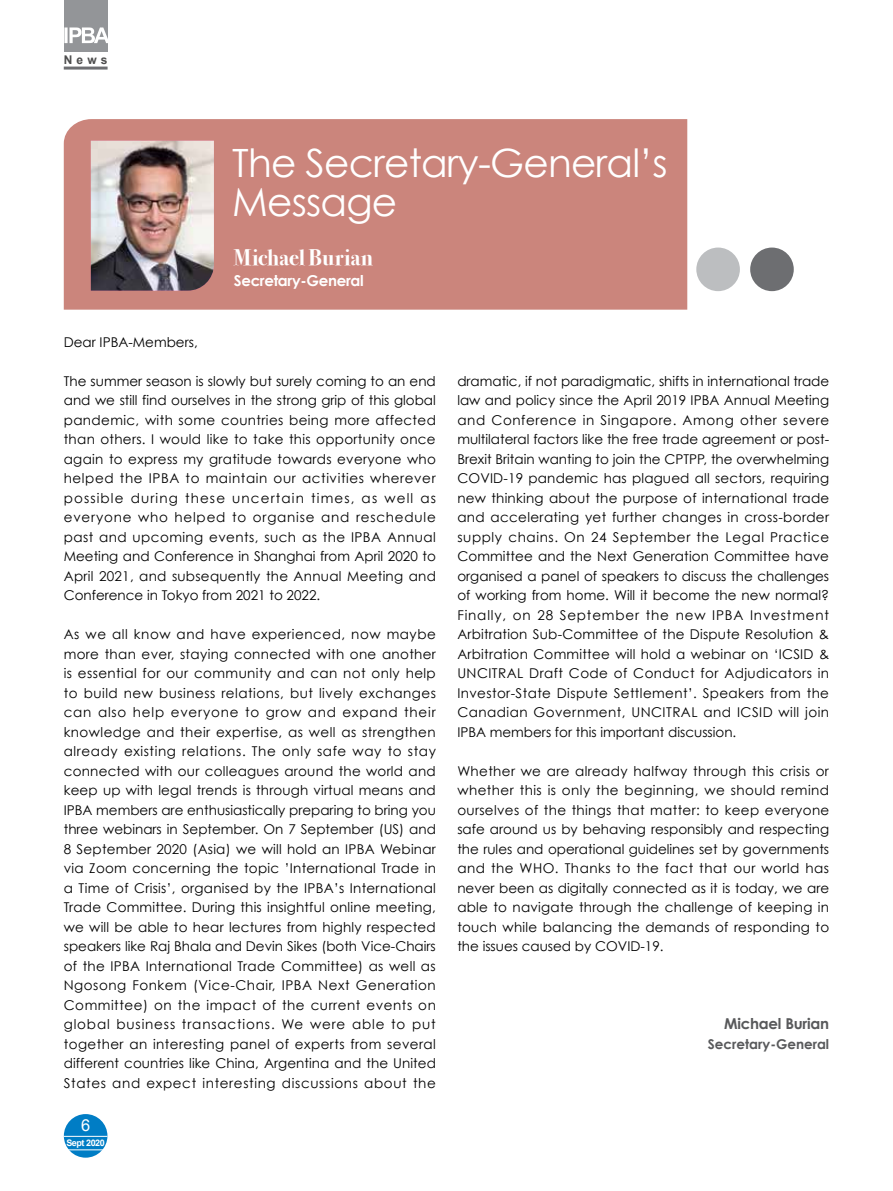
<style>
.page{position:relative;width:893px;height:1191px;background:#fff}
.page>*{position:absolute;margin:0;border:0;box-sizing:border-box;transform-origin:0 0}
.t1{font:39px/39px "Century Gothic";letter-spacing:-.02em;color:#fff}
.t2{font:700 22.5px "Bodoni Svty Two OSITCTT";letter-spacing:-.005em;color:#fff}
.t3{font:16.5px "Arial";color:#fff}
.t4{font:700 15px "Century Gothic";letter-spacing:-.02em;color:#fff}
.t5{font:700 15px "Century Gothic";letter-spacing:-.015em;color:#58595b}
.t6{font:13.5px/19.5px "Century Gothic";letter-spacing:.005em;color:#000;text-align:justify}
.t7{font:700 13.5px "Century Gothic";color:#58595b}
.t8{font:700 12px "Arial";color:#4d4d4d}
.t9{font:700 9px "Arial";letter-spacing:-.05em;color:#fff}
</style>
<div class="page">
<hr style="left:64px;top:67px;width:44px;height:3px;background:#6d6e71">
<div style="left:64px;top:0;width:44px;height:52px;background:#939598"></div>
<svg style="left:64px;top:27px;width:44px;height:16px"></svg>
<div style="left:64px;top:1114px;width:43px;height:43px;background:#007dc5;border-radius:50%"></div>
<hr style="left:64px;top:1136px;width:43px;height:1px;background:#fff">
<hr style="left:64px;top:1149px;width:43px;height:1px;background:#fff">
<div style="left:750px;top:247px;width:44px;height:44px;background:#6d6e71;border-radius:50%"></div>
<div style="left:696px;top:247px;width:44px;height:44px;background:#bcbec0;border-radius:50%"></div>
<div style="left:64px;top:119px;width:623px;height:191px;background:#cb857c"></div>
<img style="left:91px;top:141px;width:123px;height:150px">
<p class="t8" style="left:64px;top:51px;width:45px">News</p>
<h1 class="t1" style="left:232px;top:143px;width:437px">The Secretary-General’s<br>Message</h1>
<h2 class="t2" style="left:234px;top:244px;width:141px">Michael Burian</h2>
<p class="t4" style="left:234px;top:271px;width:131px">Secretary-General</p>
<p class="t6" style="left:64px;top:332px;width:135px">Dear IPBA-Members,</p>
<p class="t6" style="left:64px;top:371px;width:374px">The summer season is slowly but surely coming to an end and we still find ourselves in the strong grip of this global pandemic, with some countries being more affected than others. I would like to take this opportunity once again to express my gratitude towards everyone who helped the IPBA to maintain our activities wherever possible during these uncertain times, as well as everyone who helped to organise and reschedule past and upcoming events, such as the IPBA Annual Meeting and Conference in Shanghai from April 2020 to April 2021, and subsequently the Annual Meeting and Conference in Tokyo from 2021 to 2022.</p>
<p class="t6" style="left:64px;top:624px;width:374px">As we all know and have experienced, now maybe more than ever, staying connected with one another is essential for our community and can not only help to build new business relations, but lively exchanges can also help everyone to grow and expand their knowledge and their expertise, as well as strengthen already existing relations. The only safe way to stay connected with our colleagues around the world and keep up with legal trends is through virtual means and IPBA members are enthusiastically preparing to bring you three webinars in September. On 7 September (US) and 8 September 2020 (Asia) we will hold an IPBA Webinar via Zoom concerning the topic ’International Trade in a Time of Crisis’, organised by the IPBA’s International Trade Committee. During this insightful online meeting, we will be able to hear lectures from highly respected speakers like Raj Bhala and Devin Sikes (both Vice-Chairs of the IPBA International Trade Committee) as well as Ngosong Fonkem (Vice-Chair, IPBA Next Generation Committee) on the impact of the current events on global business transactions. We were able to put together an interesting panel of experts from several different countries like China, Argentina and the United States and expect interesting discussions about the</p>
<p class="t3" style="left:81px;top:1114px;width:11px">6</p>
<p class="t9" style="left:66px;top:1136px;width:40px">Sept 2020</p>
<p class="t6" style="left:457px;top:371px;width:373px">dramatic, if not paradigmatic, shifts in international trade law and policy since the April 2019 IPBA Annual Meeting and Conference in Singapore. Among other severe multilateral factors like the free trade agreement or post-Brexit Britain wanting to join the CPTPP, the overwhelming COVID-19 pandemic has plagued all sectors, requiring new thinking about the purpose of international trade and accelerating yet further changes in cross-border supply chains. On 24 September the Legal Practice Committee and the Next Generation Committee have organised a panel of speakers to discuss the challenges of working from home. Will it become the new normal?<br>Finally, on 28 September the new IPBA Investment Arbitration Sub-Committee of the Dispute Resolution &amp; Arbitration Committee will hold a webinar on ‘ICSID &amp; UNCITRAL Draft Code of Conduct for Adjudicators in Investor-State Dispute Settlement’. Speakers from the Canadian Government, UNCITRAL and ICSID will join IPBA members for this important discussion.</p>
<p class="t6" style="left:457px;top:761px;width:373px">Whether we are already halfway through this crisis or whether this is only the beginning, we should remind ourselves of the things that matter: to keep everyone safe around us by behaving responsibly and respecting the rules and operational guidelines set by governments and the WHO. Thanks to the fact that our world has never been as digitally connected as it is today, we are able to navigate through the challenge of keeping in touch while balancing the demands of responding to the issues caused by COVID-19.</p>
<p class="t5" style="left:724px;top:1014px;width:107px">Michael Burian</p>
<p class="t7" style="left:708px;top:1035px;width:123px">Secretary-General</p>
</div>
